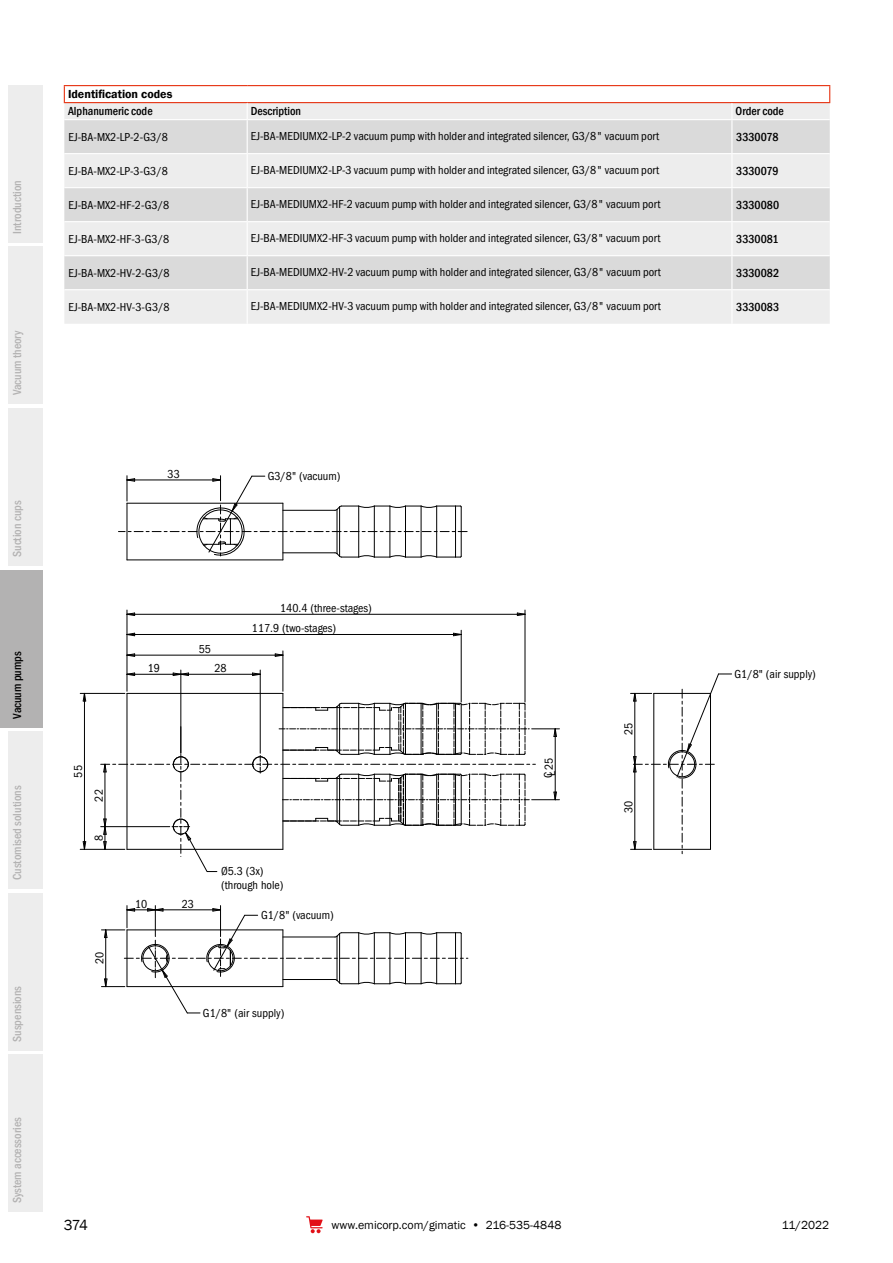
<style>
.page{position:relative;width:893px;height:1263px;background:#fff}
.page>*{position:absolute;margin:0;border:0;box-sizing:border-box;transform-origin:0 0}
.t1{font:15px "Franklin Gothic";color:#000}
.t2{font:12px "Franklin Gothic URW Cond";color:#000}
.t3{font:condensed 12px/14.4px "ITC Franklin Gothic Std";color:#000}
.t4{font:500 condensed 12px "Franklin Gothic";color:#000}
.t5{font:500 condensed 12px "Franklin Gothic";color:#b3b2b2}
.t6{font:12px "Franklin Gothic";color:#000}
.t7{font:600 12px "Franklin Gothic";color:#000}
</style>
<div class="page">
<div style="left:0;top:570px;width:43px;height:157px;background:#b3b2b2"></div>
<div style="left:9px;top:247px;width:34px;height:157px;background:#ededed"></div>
<div style="left:9px;top:408px;width:34px;height:158px;background:#ededed"></div>
<div style="left:9px;top:85px;width:34px;height:157px;background:#ededed"></div>
<div style="left:9px;top:731px;width:34px;height:158px;background:#ededed"></div>
<div style="left:9px;top:893px;width:34px;height:157px;background:#ededed"></div>
<div style="left:9px;top:1054px;width:34px;height:158px;background:#ededed"></div>
<svg style="left:306px;top:1216px;width:17px;height:17px"></svg>
<div style="left:64px;top:103px;width:766px;height:221px;background:#ededed"></div>
<svg style="left:64px;top:120px;width:766px;height:169px;background:#e1e1e1"></svg>
<hr style="left:64px;top:85px;width:183px;height:1px;background:#e63312">
<svg style="left:64px;top:86px;width:1px;height:16px"></svg>
<hr style="left:247px;top:85px;width:485px;height:1px;background:#e63312">
<hr style="left:732px;top:85px;width:98px;height:1px;background:#e63312">
<hr style="left:64px;top:102px;width:183px;height:1px;background:#e63312">
<hr style="left:247px;top:102px;width:485px;height:1px;background:#e63312">
<hr style="left:732px;top:102px;width:98px;height:1px;background:#e63312">
<svg style="left:247px;top:103px;width:1px;height:16px"></svg>
<svg style="left:731px;top:103px;width:1px;height:16px"></svg>
<hr style="left:64px;top:119px;width:183px;height:1px;background:#fff">
<hr style="left:247px;top:119px;width:485px;height:1px;background:#fff">
<hr style="left:247px;top:120px;width:1px;height:33px;background:#fff">
<hr style="left:732px;top:119px;width:98px;height:1px;background:#fff">
<hr style="left:731px;top:120px;width:1px;height:33px;background:#fff">
<hr style="left:64px;top:153px;width:183px;height:1px;background:#fff">
<hr style="left:247px;top:153px;width:485px;height:1px;background:#fff">
<hr style="left:247px;top:154px;width:1px;height:33px;background:#fff">
<hr style="left:732px;top:153px;width:98px;height:1px;background:#fff">
<hr style="left:731px;top:154px;width:1px;height:33px;background:#fff">
<hr style="left:64px;top:187px;width:183px;height:1px;background:#fff">
<hr style="left:247px;top:187px;width:485px;height:1px;background:#fff">
<hr style="left:247px;top:188px;width:1px;height:33px;background:#fff">
<hr style="left:732px;top:187px;width:98px;height:1px;background:#fff">
<hr style="left:731px;top:188px;width:1px;height:33px;background:#fff">
<hr style="left:64px;top:221px;width:183px;height:1px;background:#fff">
<hr style="left:247px;top:221px;width:485px;height:1px;background:#fff">
<hr style="left:247px;top:222px;width:1px;height:33px;background:#fff">
<hr style="left:732px;top:221px;width:98px;height:1px;background:#fff">
<hr style="left:731px;top:222px;width:1px;height:33px;background:#fff">
<hr style="left:64px;top:255px;width:183px;height:1px;background:#fff">
<hr style="left:247px;top:255px;width:485px;height:1px;background:#fff">
<hr style="left:247px;top:256px;width:1px;height:33px;background:#fff">
<hr style="left:732px;top:255px;width:98px;height:1px;background:#fff">
<hr style="left:731px;top:256px;width:1px;height:33px;background:#fff">
<hr style="left:64px;top:289px;width:183px;height:1px;background:#fff">
<hr style="left:247px;top:289px;width:485px;height:1px;background:#fff">
<hr style="left:247px;top:290px;width:1px;height:34px;background:#fff">
<hr style="left:732px;top:289px;width:98px;height:1px;background:#fff">
<hr style="left:731px;top:290px;width:1px;height:34px;background:#fff">
<svg style="left:829px;top:86px;width:1px;height:16px"></svg>
<hr style="left:127px;top:693px;width:156px;height:1px;background:#000">
<hr style="left:283px;top:693px;width:1px;height:156px;background:#000">
<hr style="left:127px;top:693px;width:1px;height:156px;background:#000">
<hr style="left:283px;top:503px;width:1px;height:57px;background:#000">
<hr style="left:127px;top:503px;width:1px;height:57px;background:#000">
<hr style="left:127px;top:559px;width:156px;height:1px;background:#000">
<svg style="left:128px;top:653px;width:7px;height:4px"></svg>
<svg style="left:275px;top:653px;width:8px;height:4px"></svg>
<svg style="left:128px;top:633px;width:7px;height:3px"></svg>
<svg style="left:453px;top:633px;width:8px;height:3px"></svg>
<svg style="left:128px;top:672px;width:7px;height:4px"></svg>
<svg style="left:173px;top:672px;width:16px;height:4px"></svg>
<svg style="left:252px;top:672px;width:8px;height:4px"></svg>
<svg style="left:517px;top:613px;width:8px;height:3px"></svg>
<svg style="left:128px;top:613px;width:7px;height:3px"></svg>
<svg style="left:83px;top:694px;width:3px;height:8px"></svg>
<svg style="left:83px;top:841px;width:3px;height:8px"></svg>
<hr style="left:80px;top:693px;width:45px;height:1px;background:#000">
<hr style="left:80px;top:849px;width:45px;height:1px;background:#000">
<hr style="left:84px;top:693px;width:1px;height:156px;background:#000">
<hr style="left:283px;top:651px;width:1px;height:40px;background:#000">
<hr style="left:127px;top:655px;width:156px;height:1px;background:#000">
<hr style="left:461px;top:630px;width:1px;height:72px;background:#000">
<hr style="left:127px;top:634px;width:334px;height:1px;background:#000">
<hr style="left:181px;top:670px;width:1px;height:83px;background:#000">
<hr style="left:127px;top:674px;width:54px;height:1px;background:#000">
<hr style="left:260px;top:670px;width:1px;height:83px;background:#000">
<hr style="left:181px;top:674px;width:79px;height:1px;background:#000">
<hr style="left:525px;top:610px;width:1px;height:92px;background:#000">
<hr style="left:127px;top:610px;width:1px;height:81px;background:#000">
<hr style="left:127px;top:614px;width:398px;height:1px;background:#000">
<svg style="left:118px;top:476px;width:349px;height:82px"></svg>
<svg style="left:101px;top:702px;width:458px;height:170px"></svg>
<svg style="left:101px;top:905px;width:367px;height:109px"></svg>
<svg style="left:630px;top:673px;width:102px;height:181px"></svg>
<p class="t5" style="left:9px;top:234px;width:55px;rotate:-90deg">Introduction</p>
<p class="t5" style="left:9px;top:395px;width:67px;rotate:-90deg">Vacuum theory</p>
<p class="t5" style="left:9px;top:557px;width:58px;rotate:-90deg">Suction cups</p>
<p class="t4" style="left:9px;top:719px;width:69px;rotate:-90deg">Vacuum pumps</p>
<p class="t5" style="left:9px;top:880px;width:96px;rotate:-90deg">Customised solutions</p>
<p class="t5" style="left:9px;top:1042px;width:58px;rotate:-90deg">Suspensions</p>
<p class="t5" style="left:9px;top:1203px;width:88px;rotate:-90deg">System accessories</p>
<p class="t7" style="left:68px;top:86px;width:106px">Identification codes</p>
<p class="t4" style="left:68px;top:103px;width:86px">Alphanumeric code</p>
<p class="t4" style="left:251px;top:103px;width:52px">Description</p>
<p class="t4" style="left:736px;top:103px;width:50px">Order code</p>
<p class="t2" style="left:251px;top:127px;width:410px">EJ-BA-MEDIUMX2-LP-2 vacuum pump with holder and integrated silencer, G3/8" vacuum port</p>
<p class="t2" style="left:251px;top:162px;width:410px">EJ-BA-MEDIUMX2-LP-3 vacuum pump with holder and integrated silencer, G3/8" vacuum port</p>
<p class="t2" style="left:251px;top:196px;width:411px">EJ-BA-MEDIUMX2-HF-2 vacuum pump with holder and integrated silencer, G3/8" vacuum port</p>
<p class="t2" style="left:251px;top:230px;width:411px">EJ-BA-MEDIUMX2-HF-3 vacuum pump with holder and integrated silencer, G3/8" vacuum port</p>
<p class="t2" style="left:251px;top:264px;width:412px">EJ-BA-MEDIUMX2-HV-2 vacuum pump with holder and integrated silencer, G3/8" vacuum port</p>
<p class="t2" style="left:251px;top:298px;width:412px">EJ-BA-MEDIUMX2-HV-3 vacuum pump with holder and integrated silencer, G3/8" vacuum port</p>
<p class="t2" style="left:69px;top:128px;width:101px">EJ-BA-MX2-LP-2-G3/8</p>
<p class="t4" style="left:736px;top:129px;width:44px">3330078</p>
<p class="t2" style="left:69px;top:162px;width:101px">EJ-BA-MX2-LP-3-G3/8</p>
<p class="t4" style="left:736px;top:163px;width:44px">3330079</p>
<p class="t2" style="left:69px;top:196px;width:102px">EJ-BA-MX2-HF-2-G3/8</p>
<p class="t4" style="left:736px;top:197px;width:44px">3330080</p>
<p class="t2" style="left:69px;top:230px;width:102px">EJ-BA-MX2-HF-3-G3/8</p>
<p class="t4" style="left:736px;top:231px;width:44px">3330081</p>
<p class="t2" style="left:69px;top:264px;width:103px">EJ-BA-MX2-HV-2-G3/8</p>
<p class="t4" style="left:736px;top:265px;width:44px">3330082</p>
<p class="t2" style="left:69px;top:298px;width:103px">EJ-BA-MX2-HV-3-G3/8</p>
<p class="t4" style="left:736px;top:299px;width:44px">3330083</p>
<p class="t3" style="left:168px;top:467px;width:14px">33</p>
<p class="t3" style="left:268px;top:469px;width:74px">G3/8" (vacuum)</p>
<p class="t3" style="left:280px;top:601px;width:93px">140.4 (three-stages)</p>
<p class="t3" style="left:199px;top:642px;width:14px">55</p>
<p class="t3" style="left:148px;top:661px;width:14px">19</p>
<p class="t3" style="left:214px;top:661px;width:14px">28</p>
<p class="t3" style="left:252px;top:621px;width:86px">117.9 (two-stages)</p>
<p class="t3" style="left:71px;top:777px;width:14px;rotate:-90deg">55</p>
<p class="t3" style="left:92px;top:801px;width:14px;rotate:-90deg">22</p>
<p class="t3" style="left:92px;top:841px;width:8px;rotate:-90deg">8</p>
<p class="t3" style="left:92px;top:964px;width:14px;rotate:-90deg">20</p>
<p class="t3" style="left:135px;top:896px;width:14px">10</p>
<p class="t3" style="left:182px;top:896px;width:14px">23</p>
<p class="t3" style="left:221px;top:863px;width:64px">Ø5.3 (3x) (through hole)</p>
<p class="t3" style="left:261px;top:908px;width:74px">G1/8" (vacuum)</p>
<p class="t3" style="left:203px;top:1006px;width:83px">G1/8" (air supply)</p>
<p class="t3" style="left:542px;top:778px;width:22px;rotate:-90deg">CL25</p>
<p class="t3" style="left:621px;top:735px;width:14px;rotate:-90deg">25</p>
<p class="t3" style="left:621px;top:813px;width:14px;rotate:-90deg">30</p>
<p class="t3" style="left:734px;top:666px;width:83px">G1/8" (air supply)</p>
<p class="t1" style="left:64px;top:1216px;width:26px">374</p>
<p class="t6" style="left:332px;top:1217px;width:231px">www.emicorp.com/gimatic • 216-535-4848</p>
<p class="t6" style="left:782px;top:1217px;width:49px">11/2022</p>
</div>
